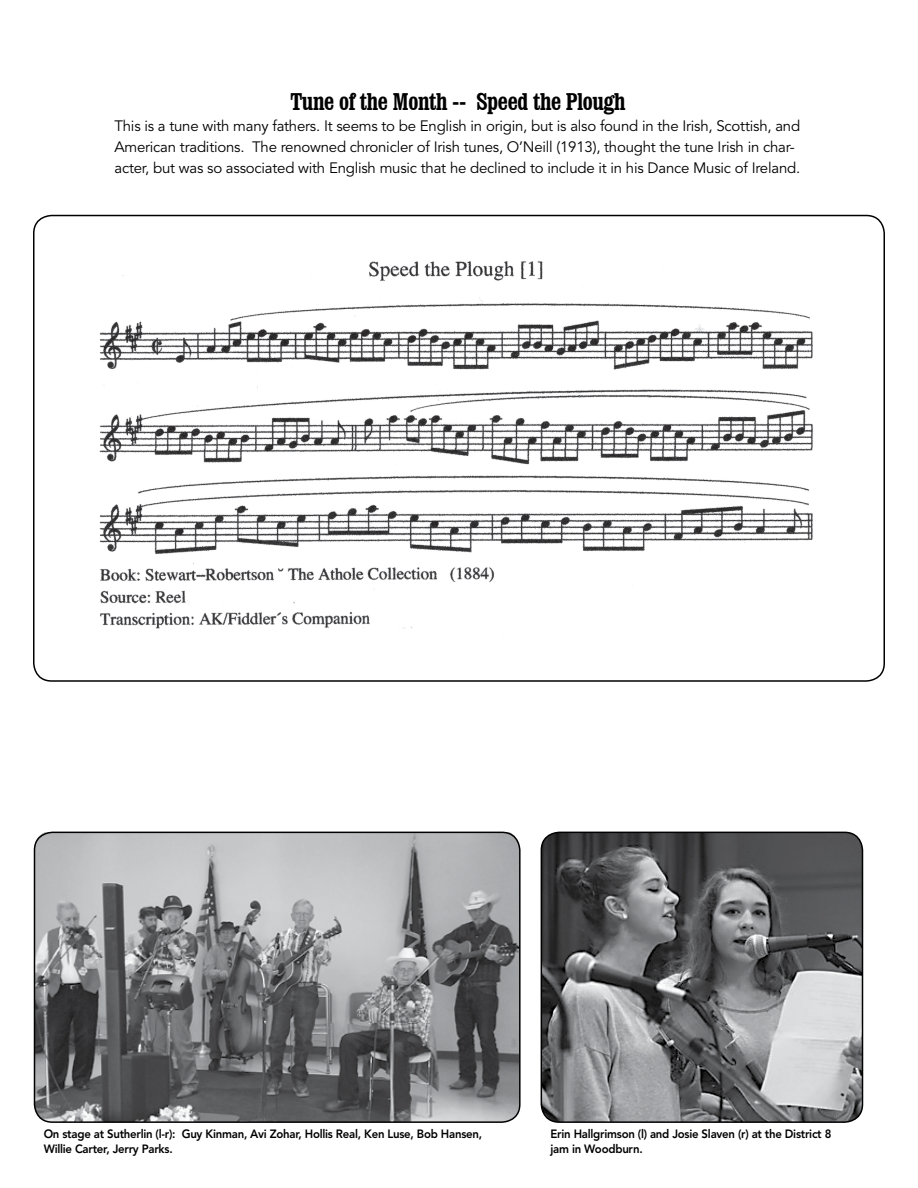
<style>
.page{position:relative;width:918px;height:1188px;background:#fff}
.page>*{position:absolute;margin:0;border:0;box-sizing:border-box;transform-origin:0 0}
.t1{font:700 condensed 24px "Clarendon BT";letter-spacing:-.015em;color:#000}
.t2{font:15px/21px "Avenir";letter-spacing:-.015em;color:#000}
.t3{font:800 12px/15px "Avenir";letter-spacing:-.02em;color:#000;scale:.95 1}
</style>
<div class="page">
<img style="left:34px;top:832px;width:484px;height:290px">
<div style="left:34px;top:832px;width:487px;height:291px;border:2px solid #000;border-radius:18px"></div>
<img style="left:541px;top:832px;width:321px;height:290px">
<div style="left:541px;top:832px;width:322px;height:291px;border:2px solid #000;border-radius:18px"></div>
<img style="left:100px;top:261px;width:716px;height:374px">
<h1 class="t1" style="left:290px;top:87px;width:337px">Tune of the Month -- Speed the Plough</h1>
<p class="t2" style="left:114px;top:116px;width:687px">This is a tune with many fathers. It seems to be English in origin, but is also found in the Irish, Scottish, and<br>American traditions. The renowned chronicler of Irish tunes, O’Neill (1913), thought the tune Irish in char&shy;acter, but was so associated with English music that he declined to include it in his Dance Music of Ireland.</p>
<p class="t3" style="left:44px;top:1126px;width:463px">On stage at Sutherlin (l-r): Guy Kinman, Avi Zohar, Hollis Real, Ken Luse, Bob Hansen,<br>Willie Carter, Jerry Parks.</p>
<p class="t3" style="left:551px;top:1126px;width:297px">Erin Hallgrimson (l) and Josie Slaven (r) at the District 8 jam in Woodburn.</p>
</div>
